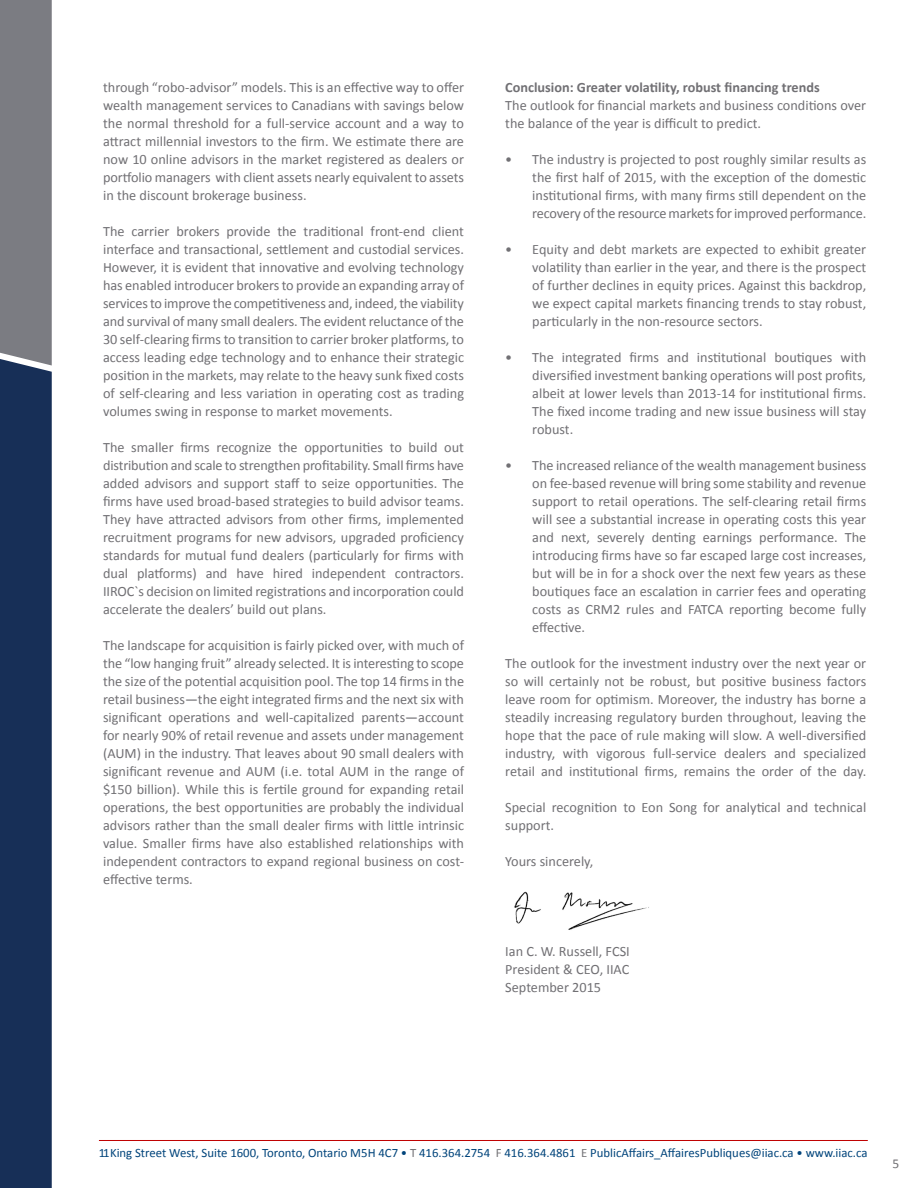
<style>
.page{position:relative;width:918px;height:1188px;background:#fff}
.page>*{position:absolute;margin:0;border:0;box-sizing:border-box;transform-origin:0 0}
.t1{font:14.25px/18px "Calibri";color:#717074;text-align:justify}
.t2{font:700 14.25px "Calibri";color:#717074}
.t3{font:13.5px "Calibri";color:#717074}
.t4{font:12.75px "Calibri";color:#00447b}
.s1{color:#717074}
</style>
<div class="page">
<hr style="left:99px;top:1140px;width:769px;height:1px;background:#c00000">
<svg style="left:0;top:0;width:52px;height:1188px;background:#374865"></svg>
<img style="left:514px;top:891px;width:135px;height:39px">
<p class="t1" style="left:103px;top:79px;width:363px">through “robo-advisor” models. This is an effective way to offer wealth management services to Canadians with savings below the normal threshold for a full-service account and a way to attract millennial investors to the firm. We estimate there are now 10 online advisors in the market registered as dealers or portfolio managers with client assets nearly equivalent to assets in the discount brokerage business.</p>
<p class="t1" style="left:103px;top:223px;width:363px">The carrier brokers provide the traditional front-end client interface and transactional, settlement and custodial services.<br>However, it is evident that innovative and evolving technology has enabled introducer brokers to provide an expanding array of services to improve the competitiveness and, indeed, the viability and survival of many small dealers. The evident reluctance of the 30 self-clearing firms to transition to carrier broker platforms, to access leading edge technology and to enhance their strategic position in the markets, may relate to the heavy sunk fixed costs of self-clearing and less variation in operating cost as trading volumes swing in response to market movements.</p>
<p class="t1" style="left:103px;top:439px;width:363px">The smaller firms recognize the opportunities to build out distribution and scale to strengthen profitability. Small firms have added advisors and support staff to seize opportunities. The firms have used broad-based strategies to build advisor teams.<br>They have attracted advisors from other firms, implemented recruitment programs for new advisors, upgraded proficiency standards for mutual fund dealers (particularly for firms with dual platforms) and have hired independent contractors.<br>IIROC`s decision on limited registrations and incorporation could accelerate the dealers’ build out plans.</p>
<p class="t1" style="left:103px;top:637px;width:363px">The landscape for acquisition is fairly picked over, with much of the “low hanging fruit” already selected. It is interesting to scope the size of the potential acquisition pool. The top 14 firms in the retail business—the eight integrated firms and the next six with significant operations and well-capitalized parents—account for nearly 90% of retail revenue and assets under management (AUM) in the industry. That leaves about 90 small dealers with significant revenue and AUM (i.e. total AUM in the range of $150 billion). While this is fertile ground for expanding retail operations, the best opportunities are probably the individual advisors rather than the small dealer firms with little intrinsic value. Smaller firms have also established relationships with independent contractors to expand regional business on cost&shy;effective terms.</p>
<p class="t2" style="left:505px;top:79px;width:316px">Conclusion: Greater volatility, robust financing trends</p>
<p class="t1" style="left:505px;top:97px;width:362px">The outlook for financial markets and business conditions over the balance of the year is difficult to predict.</p>
<p class="t1" style="left:532px;top:151px;width:335px;text-indent:-27px">• The industry is projected to post roughly similar results as the first half of 2015, with the exception of the domestic institutional firms, with many firms still dependent on the recovery of the resource markets for improved performance.</p>
<p class="t1" style="left:532px;top:241px;width:335px;text-indent:-27px">• Equity and debt markets are expected to exhibit greater volatility than earlier in the year, and there is the prospect of further declines in equity prices. Against this backdrop, we expect capital markets financing trends to stay robust, particularly in the non-resource sectors.</p>
<p class="t1" style="left:532px;top:349px;width:335px;text-indent:-27px">• The integrated firms and institutional boutiques with diversified investment banking operations will post profits, albeit at lower levels than 2013-14 for institutional firms.<br>The fixed income trading and new issue business will stay robust.</p>
<p class="t1" style="left:532px;top:457px;width:336px;text-indent:-27px">• The increased reliance of the wealth management business on fee-based revenue will bring some stability and revenue support to retail operations. The self-clearing retail firms will see a substantial increase in operating costs this year and next, severely denting earnings performance. The introducing firms have so far escaped large cost increases, but will be in for a shock over the next few years as these boutiques face an escalation in carrier fees and operating costs as CRM2 rules and FATCA reporting become fully effective.</p>
<p class="t1" style="left:505px;top:655px;width:362px">The outlook for the investment industry over the next year or so will certainly not be robust, but positive business factors leave room for optimism. Moreover, the industry has borne a steadily increasing regulatory burden throughout, leaving the hope that the pace of rule making will slow. A well-diversified industry, with vigorous full-service dealers and specialized retail and institutional firms, remains the order of the day.</p>
<p class="t1" style="left:505px;top:799px;width:362px">Special recognition to Eon Song for analytical and technical support.</p>
<p class="t1" style="left:505px;top:853px;width:89px">Yours sincerely,</p>
<p class="t1" style="left:505px;top:943px;width:126px">Ian C. W. Russell, FCSI</p>
<p class="t1" style="left:505px;top:961px;width:126px">President &amp; CEO, IIAC</p>
<p class="t1" style="left:505px;top:979px;width:97px">September 2015</p>
<p class="t4" style="left:99px;top:1145px;width:770px">11 King Street West, Suite 1600, Toronto, Ontario M5H 4C7 • <span class="s1">T</span> 416.364.2754 <span class="s1">F</span> 416.364.4861 <span class="s1">E</span> PublicAffairs_AffairesPubliques@iiac.ca • www.iiac.ca</p>
<p class="t3" style="left:892px;top:1155px;width:8px">5</p>
</div>
